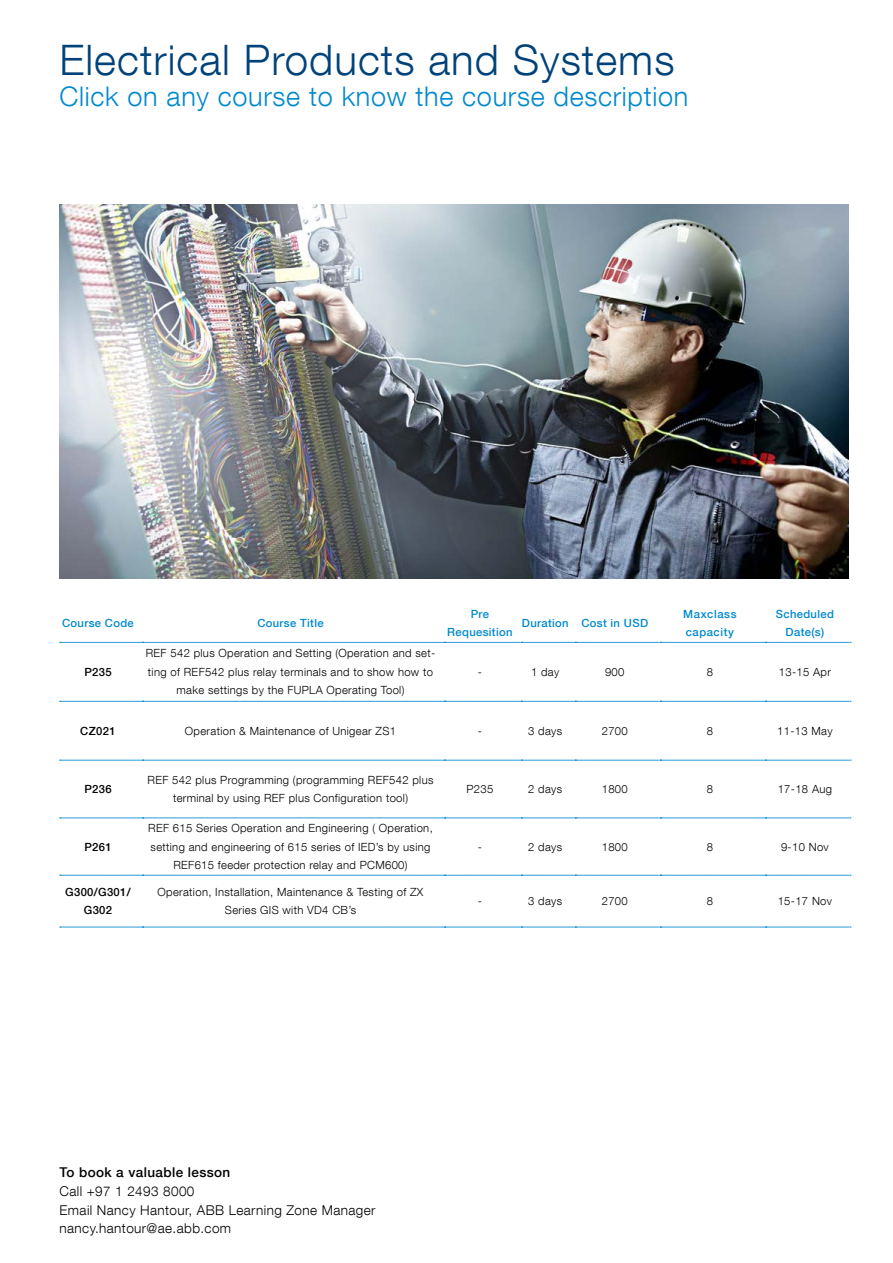
<style>
.page{position:relative;width:893px;height:1263px;background:#fff}
.page>*{position:absolute;margin:0;border:0;box-sizing:border-box;transform-origin:0 0}
.t1{font:300 42px "ABB Neue Helvetica";letter-spacing:.025em;color:#00427a}
.t2{font:300 27px "ABB Neue Helvetica";letter-spacing:.025em;color:#0089cf}
.t3{font:300 13.5px/18.8px "ABB Neue Helvetica";letter-spacing:.03em;color:#000}
.t4{font:500 13.5px "ABB Neue Helvetica";letter-spacing:.03em;color:#000}
.t5{font:300 11.25px/18.6px "ABB Neue Helvetica";letter-spacing:.03em;color:#000;text-align:center}
.t6{font:500 11.25px/18.6px "ABB Neue Helvetica";letter-spacing:.03em;color:#0089cf;text-align:center}
.t7{font:500 11.25px/18.6px "ABB Neue Helvetica";letter-spacing:.03em;color:#000;text-align:center}
.t8{font:500 11.25px/18.6px "ABB Neue Helvetica";letter-spacing:.05em;color:#0089cf}
</style>
<div class="page">
<img style="left:60px;top:204px;width:788px;height:374px">
<svg style="left:60px;top:642px;width:791px;height:1px"></svg>
<svg style="left:60px;top:701px;width:791px;height:1px"></svg>
<svg style="left:60px;top:760px;width:791px;height:1px"></svg>
<svg style="left:60px;top:818px;width:791px;height:1px"></svg>
<svg style="left:60px;top:875px;width:791px;height:1px"></svg>
<svg style="left:60px;top:927px;width:791px;height:1px"></svg>
<h1 class="t1" style="left:60px;top:34px;width:616px">Electrical Products and Systems</h1>
<h2 class="t2" style="left:60px;top:80px;width:630px">Click on any course to know the course description</h2>
<p class="t6" style="left:62px;top:614px;width:73px">Course Code</p>
<p class="t6" style="left:257px;top:614px;width:68px">Course Title</p>
<p class="t6" style="left:447px;top:604px;width:67px">Pre<br>Requesition</p>
<p class="t6" style="left:522px;top:614px;width:128px">Duration Cost in USD</p>
<p class="t8" style="left:683px;top:604px;width:55px">Maxclass capacity</p>
<p class="t6" style="left:776px;top:604px;width:60px">Scheduled<br>Date(s)</p>
<p class="t7" style="left:84px;top:662px;width:29px">P235</p>
<p class="t5" style="left:146px;top:644px;width:291px">REF 542 plus Operation and Setting (Operation and set&shy;ting of REF542 plus relay terminals and to show how to make settings by the FUPLA Operating Tool)</p>
<p class="t5" style="left:478px;top:662px;width:6px">-</p>
<p class="t5" style="left:531px;top:662px;width:30px">1 day</p>
<p class="t5" style="left:605px;top:662px;width:21px">900</p>
<p class="t5" style="left:707px;top:662px;width:8px">8</p>
<p class="t5" style="left:779px;top:662px;width:54px">13-15 Apr</p>
<p class="t7" style="left:80px;top:721px;width:37px">CZ021</p>
<p class="t5" style="left:185px;top:721px;width:213px">Operation &amp; Maintenance of Unigear ZS1</p>
<p class="t5" style="left:478px;top:721px;width:6px">-</p>
<p class="t5" style="left:528px;top:721px;width:35px">3 days</p>
<p class="t5" style="left:602px;top:721px;width:28px">2700</p>
<p class="t5" style="left:707px;top:721px;width:8px">8</p>
<p class="t5" style="left:777px;top:721px;width:57px">11-13 May</p>
<p class="t7" style="left:84px;top:780px;width:29px">P236</p>
<p class="t5" style="left:148px;top:770px;width:287px">REF 542 plus Programming (programming REF542 plus terminal by using REF plus Configuration tool)</p>
<p class="t5" style="left:466px;top:779px;width:28px">P235</p>
<p class="t5" style="left:528px;top:779px;width:35px">2 days</p>
<p class="t5" style="left:602px;top:779px;width:28px">1800</p>
<p class="t5" style="left:707px;top:779px;width:8px">8</p>
<p class="t5" style="left:778px;top:779px;width:56px">17-18 Aug</p>
<p class="t7" style="left:84px;top:837px;width:29px">P261</p>
<p class="t5" style="left:148px;top:818px;width:286px">REF 615 Series Operation and Engineering ( Operation, setting and engineering of 615 series of IED’s by using<br>REF615 feeder protection relay and PCM600)</p>
<p class="t5" style="left:478px;top:837px;width:6px">-</p>
<p class="t5" style="left:528px;top:837px;width:35px">2 days</p>
<p class="t5" style="left:602px;top:837px;width:28px">1800</p>
<p class="t5" style="left:707px;top:837px;width:8px">8</p>
<p class="t5" style="left:781px;top:837px;width:49px">9-10 Nov</p>
<p class="t7" style="left:65px;top:882px;width:67px">G300/G301/<br>G302</p>
<p class="t5" style="left:158px;top:882px;width:267px">Operation, Installation, Maintenance &amp; Testing of ZX<br>Series GIS with VD4 CB’s</p>
<p class="t5" style="left:478px;top:891px;width:6px">-</p>
<p class="t5" style="left:528px;top:891px;width:35px">3 days</p>
<p class="t5" style="left:602px;top:891px;width:28px">2700</p>
<p class="t5" style="left:707px;top:891px;width:8px">8</p>
<p class="t5" style="left:778px;top:891px;width:56px">15-17 Nov</p>
<p class="t4" style="left:60px;top:1164px;width:172px">To book a valuable lesson</p>
<p class="t3" style="left:60px;top:1181px;width:317px">Call +97 1 2493 8000<br>Email Nancy Hantour, ABB Learning Zone Manager nancy.hantour@ae.abb.com</p>
</div>
